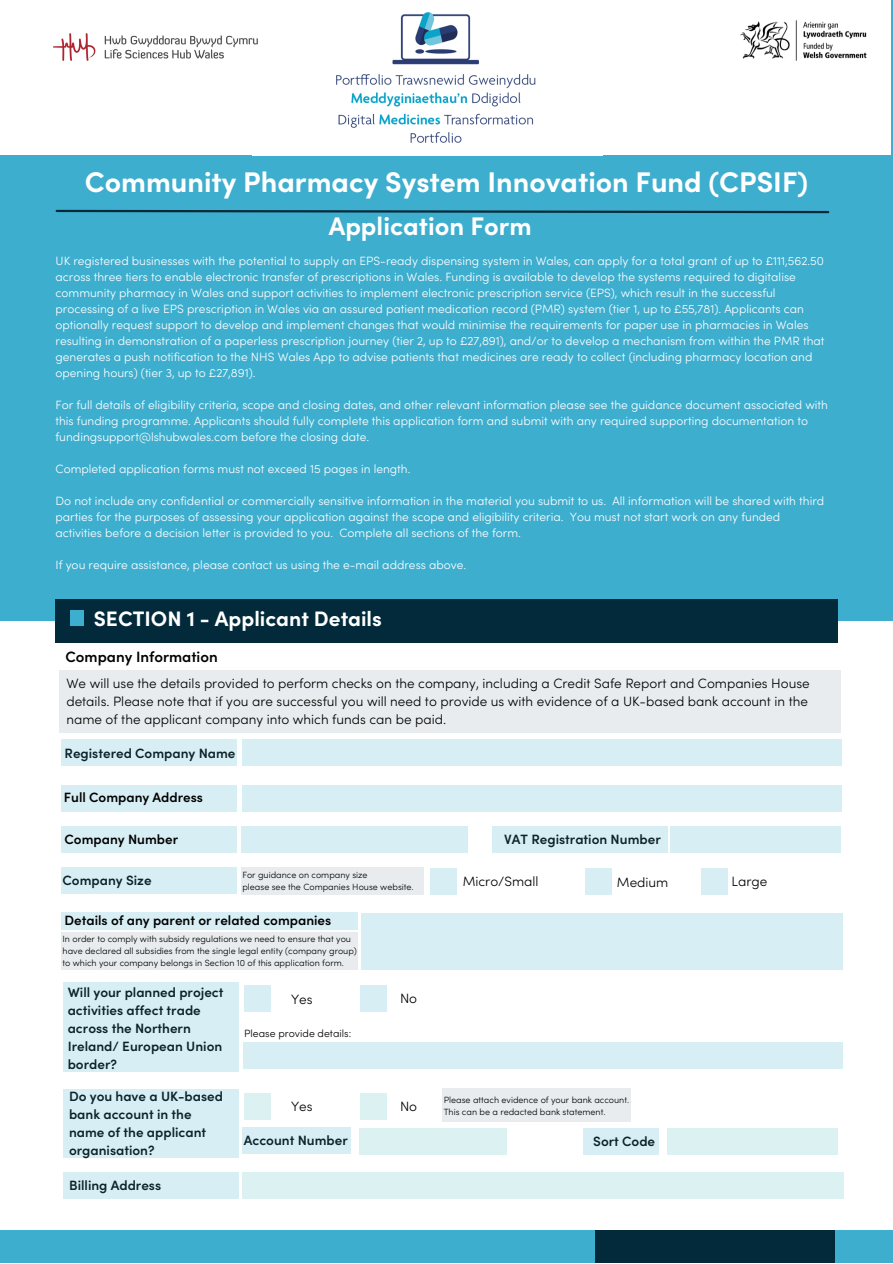
<style>
.page{position:relative;width:893px;height:1264px;background:#fff}
.page>*{position:absolute;margin:0;border:0;box-sizing:border-box;transform-origin:0 0}
.t1{font:700 28.5px "Sofia Pro";color:#fff}
.t2{font:700 25.5px "Sofia Pro";color:#fff}
.t3{font:700 21px "Sofia Pro";color:#fff}
.t4{font:600 15px "Sofia Pro";color:#000}
.t5{font:600 13.5px/18px "Sofia Pro";color:#000}
.t6{font:300 13.5px/18px "Sofia Pro";color:#000}
.t7{font:300 12px/16px "Sofia Pro";color:#fff}
.t8{font:300 10.5px "Sofia Pro";color:#000}
.t9{font:300 9px/12px "Sofia Pro";color:#000}
</style>
<div class="page">
<div style="left:0;top:0;width:892px;height:621px;background:#3eaecf"></div>
<div style="left:0;top:0;width:890px;height:155px;background:#fff"></div>
<svg style="left:55px;top:209px;width:775px;height:5px"></svg>
<div style="left:0;top:1230px;width:892px;height:32px;background:#3eaecf"></div>
<div style="left:595px;top:1230px;width:239px;height:32px;background:#022a3a"></div>
<div style="left:242px;top:739px;width:599px;height:27px;background:#d8eef5"></div>
<div style="left:242px;top:785px;width:599px;height:26px;background:#d8eef5"></div>
<div style="left:241px;top:826px;width:226px;height:26px;background:#d8eef5"></div>
<div style="left:670px;top:826px;width:171px;height:26px;background:#d8eef5"></div>
<div style="left:430px;top:868px;width:26px;height:26px;background:#d8eef5"></div>
<div style="left:585px;top:868px;width:26px;height:26px;background:#d8eef5"></div>
<div style="left:701px;top:868px;width:26px;height:26px;background:#d8eef5"></div>
<div style="left:361px;top:912px;width:481px;height:57px;background:#d8eef5"></div>
<img style="left:336px;top:12px;width:200px;height:131px">
<div style="left:245px;top:985px;width:26px;height:26px;background:#d8eef5"></div>
<div style="left:360px;top:985px;width:27px;height:26px;background:#d8eef5"></div>
<div style="left:244px;top:1042px;width:598px;height:26px;background:#d8eef5"></div>
<div style="left:245px;top:1092px;width:26px;height:27px;background:#dbf1f2"></div>
<div style="left:360px;top:1092px;width:27px;height:27px;background:#dbf1f2"></div>
<div style="left:359px;top:1128px;width:148px;height:26px;background:#dbf1f2"></div>
<div style="left:667px;top:1128px;width:171px;height:26px;background:#dbf1f2"></div>
<div style="left:242px;top:1172px;width:602px;height:26px;background:#dbf1f2"></div>
<div style="left:59px;top:670px;width:781px;height:63px;background:#e9ecee"></div>
<img style="left:740px;top:21px;width:126px;height:39px">
<img style="left:53px;top:33px;width:205px;height:27px">
<div style="left:56px;top:599px;width:781px;height:44px;background:#022a3a"></div>
<div style="left:70px;top:610px;width:14px;height:16px;background:#3eaecf"></div>
<div style="left:61px;top:785px;width:176px;height:26px;background:#d8eef5"></div>
<div style="left:61px;top:826px;width:176px;height:26px;background:#d8eef5"></div>
<div style="left:61px;top:912px;width:297px;height:17px;background:#d8eef5"></div>
<div style="left:241px;top:867px;width:182px;height:27px;background:#e9ecee"></div>
<div style="left:61px;top:739px;width:176px;height:26px;background:#d8eef5"></div>
<div style="left:61px;top:867px;width:176px;height:27px;background:#d8eef5"></div>
<div style="left:492px;top:826px;width:175px;height:26px;background:#d8eef5"></div>
<div style="left:61px;top:931px;width:297px;height:38px;background:#e9ecee"></div>
<div style="left:63px;top:982px;width:175px;height:89px;background:#d8eef5"></div>
<div style="left:63px;top:1089px;width:175px;height:68px;background:#d8eef5"></div>
<div style="left:63px;top:1172px;width:175px;height:26px;background:#d8eef5"></div>
<div style="left:242px;top:1126px;width:108px;height:27px;background:#d8eef5"></div>
<div style="left:583px;top:1128px;width:75px;height:26px;background:#d8eef5"></div>
<div style="left:442px;top:1088px;width:188px;height:33px;background:#e9ecee"></div>
<h1 class="t1" style="left:85px;top:163px;width:724px">Community Pharmacy System Innovation Fund (CPSIF)</h1>
<h2 class="t2" style="left:328px;top:209px;width:204px">Application Form</h2>
<p class="t7" style="left:56px;top:252px;width:770px">UK registered businesses with the potential to supply an EPS-ready dispensing system in Wales, can apply for a total grant of up to £111,562.50 across three tiers to enable electronic transfer of prescriptions in Wales. Funding is available to develop the systems required to digitalise community pharmacy in Wales and support activities to implement electronic prescription service (EPS), which result in the successful processing of a live EPS prescription in Wales via an assured patient medication record (PMR) system (tier 1, up to £55,781). Applicants can optionally request support to develop and implement changes that would minimise the requirements for paper use in pharmacies in Wales resulting in demonstration of a paperless prescription journey (tier 2, up to £27,891), and/or to develop a mechanism from within the PMR that generates a push notification to the NHS Wales App to advise patients that medicines are ready to collect (including pharmacy location and opening hours) (tier 3, up to £27,891).</p>
<p class="t7" style="left:56px;top:396px;width:773px">For full details of eligibility criteria, scope and closing dates, and other relevant information please see the guidance document associated with this funding programme. Applicants should fully complete this application form and submit with any required supporting documentation to fundingsupport@lshubwales.com before the closing date.</p>
<p class="t7" style="left:56px;top:460px;width:356px">Completed application forms must not exceed 15 pages in length.</p>
<p class="t7" style="left:56px;top:492px;width:770px">Do not include any confidential or commercially sensitive information in the material you submit to us. All information will be shared with third parties for the purposes of assessing your application against the scope and eligibility criteria. You must not start work on any funded activities before a decision letter is provided to you. Complete all sections of the form.</p>
<p class="t7" style="left:56px;top:556px;width:412px">If you require assistance, please contact us using the e-mail address above.</p>
<h3 class="t3" style="left:94px;top:605px;width:289px">SECTION 1 - Applicant Details</h3>
<p class="t4" style="left:66px;top:646px;width:154px">Company Information</p>
<p class="t6" style="left:66px;top:673px;width:744px">We will use the details provided to perform checks on the company, including a Credit Safe Report and Companies House details. Please note that if you are successful you will need to provide us with evidence of a UK-based bank account in the name of the applicant company into which funds can be paid.</p>
<p class="t5" style="left:65px;top:743px;width:172px">Registered Company Name</p>
<p class="t5" style="left:64px;top:787px;width:141px">Full Company Address</p>
<p class="t5" style="left:65px;top:829px;width:115px">Company Number</p>
<p class="t5" style="left:504px;top:829px;width:158px">VAT Registration Number</p>
<p class="t5" style="left:63px;top:870px;width:91px">Company Size</p>
<p class="t6" style="left:462px;top:871px;width:77px">Micro/Small</p>
<p class="t6" style="left:617px;top:872px;width:53px">Medium</p>
<p class="t6" style="left:731px;top:871px;width:37px">Large</p>
<p class="t5" style="left:65px;top:910px;width:268px">Details of any parent or related companies</p>
<p class="t9" style="left:242px;top:868px;width:173px">For guidance on company size<br>please see the Companies House website.</p>
<p class="t9" style="left:63px;top:932px;width:296px">In order to comply with subsidy regulations we need to ensure that you have declared all subsidies from the single legal entity (company group) to which your company belongs in Section 10 of this application form.</p>
<p class="t5" style="left:68px;top:982px;width:157px">Will your planned project activities affect trade across the Northern<br>Ireland/ European Union border?</p>
<p class="t6" style="left:291px;top:989px;width:23px">Yes</p>
<p class="t6" style="left:400px;top:988px;width:19px">No</p>
<p class="t5" style="left:69px;top:1086px;width:155px">Do you have a UK-based bank account in the name of the applicant organisation?</p>
<p class="t6" style="left:291px;top:1097px;width:23px">Yes</p>
<p class="t6" style="left:400px;top:1096px;width:19px">No</p>
<p class="t8" style="left:244px;top:1026px;width:109px">Please provide details:</p>
<p class="t9" style="left:443px;top:1093px;width:187px">Please attach evidence of your bank account.<br>This can be a redacted bank statement.</p>
<p class="t5" style="left:244px;top:1130px;width:106px">Account Number</p>
<p class="t5" style="left:593px;top:1131px;width:63px">Sort Code</p>
<p class="t5" style="left:69px;top:1175px;width:94px">Billing Address</p>
</div>
